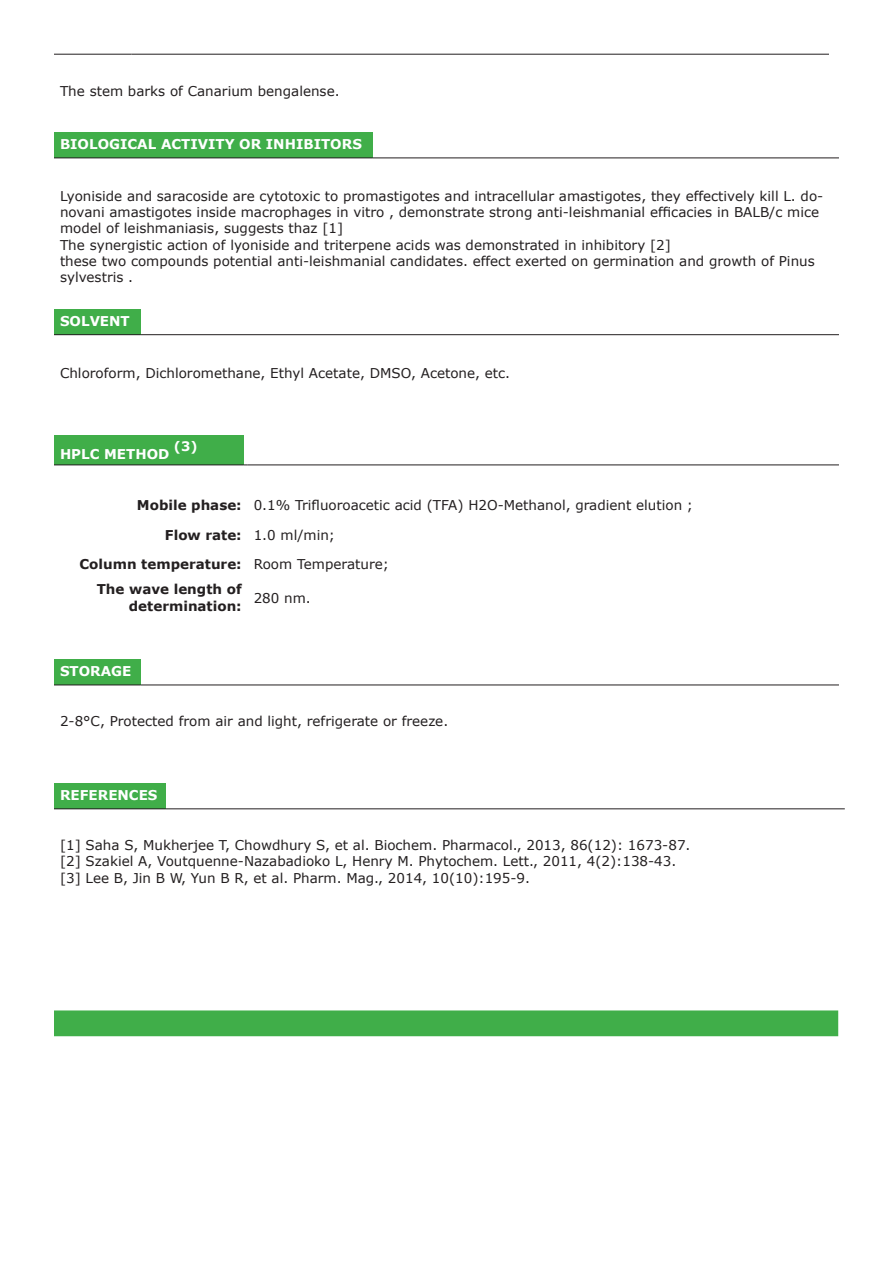
<style>
.page{position:relative;width:893px;height:1263px;background:#fff}
.page>*{position:absolute;margin:0;border:0;box-sizing:border-box;transform-origin:0 0}
.t1{font:13.5px/16.2px "Verdana";color:#231f20}
.t2{font:700 13.5px/16.2px "Verdana";color:#231f20;text-align:right}
.t3{font:700 13.5px "Verdana";color:#fff}
.t4{font:700 13.05px "Verdana";color:#fff}
</style>
<div class="page">
<hr style="left:54px;top:54px;width:78px;height:1px;background:#231f20">
<hr style="left:132px;top:54px;width:697px;height:1px;background:#231f20">
<div style="left:54px;top:133px;width:319px;height:25px;background:#40ae49"></div>
<hr style="left:54px;top:158px;width:319px;height:1px;background:#231f20">
<hr style="left:373px;top:158px;width:466px;height:1px;background:#231f20">
<div style="left:54px;top:310px;width:86px;height:25px;background:#40ae49"></div>
<hr style="left:54px;top:334px;width:86px;height:1px;background:#231f20">
<hr style="left:140px;top:334px;width:699px;height:1px;background:#231f20">
<div style="left:54px;top:436px;width:189px;height:29px;background:#40ae49"></div>
<hr style="left:54px;top:465px;width:189px;height:1px;background:#231f20">
<hr style="left:248px;top:465px;width:591px;height:1px;background:#231f20">
<div style="left:54px;top:660px;width:86px;height:25px;background:#40ae49"></div>
<hr style="left:54px;top:685px;width:86px;height:1px;background:#231f20">
<hr style="left:140px;top:685px;width:699px;height:1px;background:#231f20">
<div style="left:54px;top:784px;width:112px;height:25px;background:#40ae49"></div>
<hr style="left:54px;top:808px;width:112px;height:1px;background:#231f20">
<hr style="left:166px;top:808px;width:679px;height:1px;background:#231f20">
<div style="left:54px;top:1010px;width:784px;height:26px;background:#40ae49"></div>
<p class="t1" style="left:60px;top:83px;width:281px">The stem barks of Canarium bengalense.</p>
<p class="t3" style="left:60px;top:135px;width:303px">BIOLOGICAL ACTIVITY OR INHIBITORS</p>
<p class="t1" style="left:60px;top:188px;width:765px">Lyoniside and saracoside are cytotoxic to promastigotes and intracellular amastigotes, they effectively kill L. do&shy;novani amastigotes inside macrophages in vitro , demonstrate strong anti-leishmanial efficacies in BALB/c mice model of leishmaniasis, suggests thaz [1]</p>
<p class="t1" style="left:60px;top:237px;width:612px">The synergistic action of lyoniside and triterpene acids was demonstrated in inhibitory [2]</p>
<p class="t1" style="left:60px;top:253px;width:756px">these two compounds potential anti-leishmanial candidates. effect exerted on germination and growth of Pinus sylvestris .</p>
<p class="t3" style="left:60px;top:312px;width:71px">SOLVENT</p>
<p class="t1" style="left:60px;top:365px;width:452px">Chloroform, Dichloromethane, Ethyl Acetate, DMSO, Acetone, etc.</p>
<p class="t3" style="left:60px;top:445px;width:111px">HPLC METHOD</p>
<p class="t4" style="left:174px;top:438px;width:25px">(3)</p>
<p class="t2" style="left:137px;top:497px;width:106px">Mobile phase:</p>
<p class="t1" style="left:254px;top:497px;width:441px">0.1% Trifluoroacetic acid (TFA) H2O-Methanol, gradient elution ;</p>
<p class="t2" style="left:165px;top:527px;width:78px">Flow rate:</p>
<p class="t1" style="left:254px;top:527px;width:83px">1.0 ml/min;</p>
<p class="t2" style="left:80px;top:556px;width:164px">Column temperature:</p>
<p class="t1" style="left:254px;top:556px;width:137px">Room Temperature;</p>
<p class="t2" style="left:97px;top:581px;width:146px">The wave length of determination:</p>
<p class="t1" style="left:254px;top:590px;width:59px">280 nm.</p>
<p class="t3" style="left:60px;top:662px;width:73px">STORAGE</p>
<p class="t1" style="left:60px;top:713px;width:390px">2-8°C, Protected from air and light, refrigerate or freeze.</p>
<p class="t3" style="left:60px;top:786px;width:99px">REFERENCES</p>
<p class="t1" style="left:60px;top:837px;width:632px">[1] Saha S, Mukherjee T, Chowdhury S, et al. Biochem. Pharmacol., 2013, 86(12): 1673-87.</p>
<p class="t1" style="left:60px;top:854px;width:618px">[2] Szakiel A, Voutquenne-Nazabadioko L, Henry M. Phytochem. Lett., 2011, 4(2):138-43.</p>
<p class="t1" style="left:60px;top:870px;width:472px">[3] Lee B, Jin B W, Yun B R, et al. Pharm. Mag., 2014, 10(10):195-9.</p>
</div>
